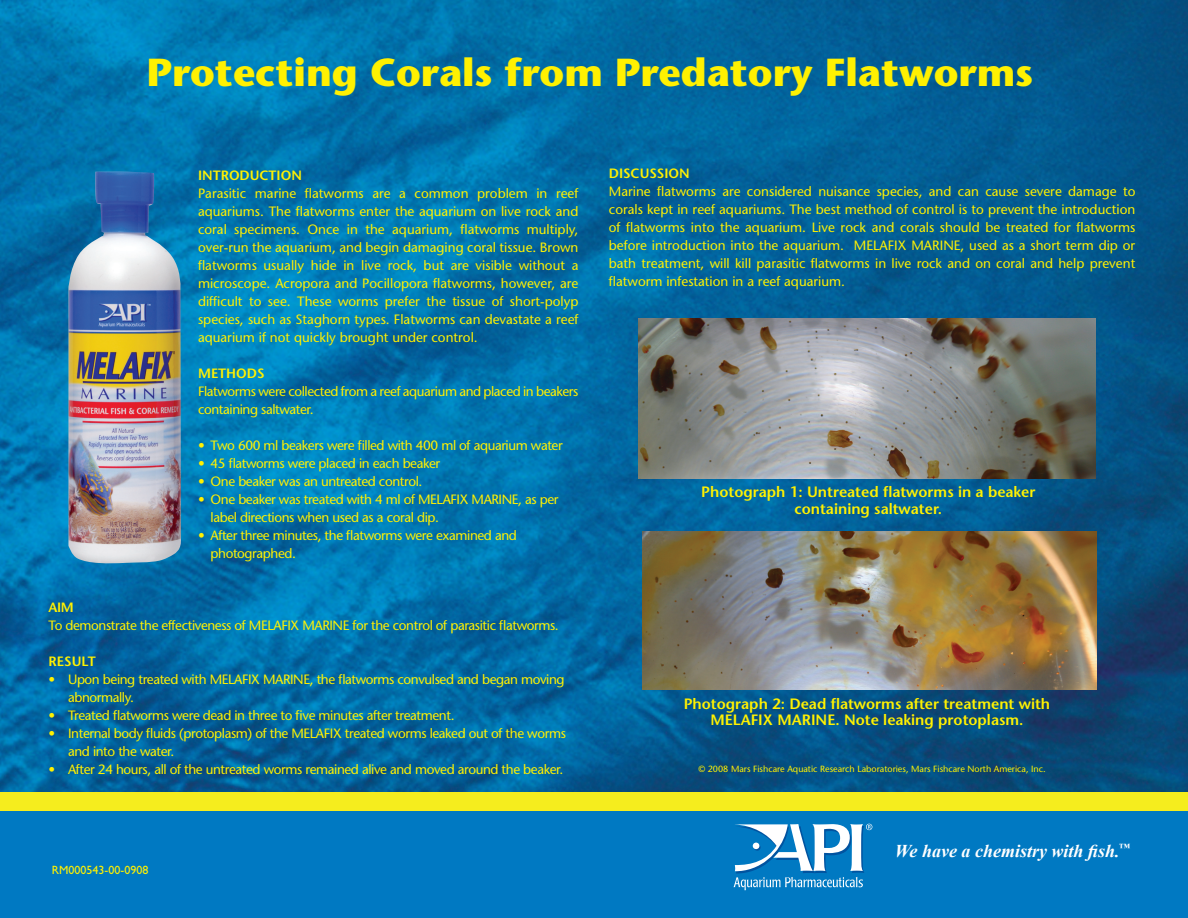
<style>
.page{position:relative;width:1188px;height:918px;background:#fff}
.page>*{position:absolute;margin:0;border:0;box-sizing:border-box;transform-origin:0 0}
.t1{font:700 39px "Stone Sans";color:#fff101}
.t2{font:italic 700 18px "Times New Roman";color:#fff}
.t3{font:600 15px "Stone Sans";color:#fff101}
.t4{font:13.5px/18px "Stone Sans";letter-spacing:-.03em;color:#fff101}
.t5{font:600 13.5px "Stone Sans";color:#fff101}
.t6{font:12px "Gill Sans";color:#fff101}
.t7{font:9px "Stone Sans";color:#fff101}
</style>
<div class="page">
<img style="left:0;top:0;width:1188px;height:793px">
<img style="left:68px;top:171px;width:113px;height:393px">
<div style="left:0;top:811px;width:1188px;height:107px;background:#0079c2"></div>
<div style="left:0;top:793px;width:1188px;height:18px;background:#f5ed1e"></div>
<svg style="left:733px;top:824px;width:139px;height:66px"></svg>
<img style="left:643px;top:531px;width:454px;height:158px">
<img style="left:639px;top:318px;width:457px;height:161px">
<p class="t1" style="left:147px;top:48px;width:888px">Protecting Corals from Predatory Flatworms</p>
<p class="t5" style="left:198px;top:167px;width:105px">Introduction</p>
<p class="t4" style="left:198px;top:184px;width:382px;text-align:justify">Parasitic marine flatworms are a common problem in reef aquariums. The flatworms enter the aquarium on live rock and coral specimens. Once in the aquarium, flatworms multiply, over-run the aquarium, and begin damaging coral tissue. Brown flatworms usually hide in live rock, but are visible without a microscope. Acropora and Pocillopora flatworms, however, are difficult to see. These worms prefer the tissue of short-polyp species, such as Staghorn types. Flatworms can devastate a reef aquarium if not quickly brought under control.</p>
<p class="t5" style="left:198px;top:365px;width:68px">METHODS</p>
<p class="t4" style="left:198px;top:382px;width:382px">Flatworms were collected from a reef aquarium and placed in beakers containing saltwater.</p>
<p class="t4" style="left:198px;top:436px;width:366px">• Two 600 ml beakers were filled with 400 ml of aquarium water</p>
<p class="t4" style="left:198px;top:454px;width:244px">• 45 flatworms were placed in each beaker</p>
<p class="t4" style="left:198px;top:472px;width:226px">• One beaker was an untreated control.</p>
<p class="t4" style="left:211px;top:490px;width:350px;text-indent:-13px">• One beaker was treated with 4 ml of MELAFIX MARINE, as per label directions when used as a coral dip.</p>
<p class="t4" style="left:211px;top:526px;width:308px;text-indent:-13px">• After three minutes, the flatworms were examined and photographed.</p>
<p class="t5" style="left:49px;top:599px;width:27px">AIM</p>
<p class="t4" style="left:49px;top:616px;width:512px">To demonstrate the effectiveness of MELAFIX MARINE for the control of parasitic flatworms.</p>
<p class="t5" style="left:49px;top:653px;width:49px">RESULT</p>
<p class="t4" style="left:68px;top:670px;width:498px;text-indent:-19px">• Upon being treated with MELAFIX MARINE, the flatworms convulsed and began moving abnormally.</p>
<p class="t4" style="left:49px;top:706px;width:407px">• Treated flatworms were dead in three to five minutes after treatment.</p>
<p class="t4" style="left:68px;top:724px;width:499px;text-indent:-19px">• Internal body fluids (protoplasm) of the MELAFIX treated worms leaked out of the worms and into the water.</p>
<p class="t4" style="left:49px;top:760px;width:516px">• After 24 hours, all of the untreated worms remained alive and moved around the beaker.</p>
<p class="t6" style="left:52px;top:863px;width:98px">RM000543-00-0908</p>
<p class="t5" style="left:609px;top:165px;width:82px">Discussion</p>
<p class="t4" style="left:609px;top:182px;width:528px;text-align:justify">Marine flatworms are considered nuisance species, and can cause severe damage to corals kept in reef aquariums. The best method of control is to prevent the introduction of flatworms into the aquarium. Live rock and corals should be treated for flatworms before introduction into the aquarium. MELAFIX MARINE, used as a short term dip or bath treatment, will kill parasitic flatworms in live rock and on coral and help prevent flatworm infestation in a reef aquarium.</p>
<p class="t3" style="left:701px;top:483px;width:336px">Photograph 1: Untreated flatworms in a beaker</p>
<p class="t3" style="left:795px;top:499px;width:149px">containing saltwater.</p>
<p class="t3" style="left:684px;top:694px;width:368px">Photograph 2: Dead flatworms after treatment with</p>
<p class="t3" style="left:710px;top:711px;width:315px">MELAFIX MARIN E. Note leaking protoplasm.</p>
<p class="t7" style="left:698px;top:763px;width:349px">© 2008 Mars Fishcare Aquatic Research Laboratories, Mars Fishcare North America, Inc.</p>
<p class="t2" style="left:895px;top:838px;width:237px">We have a chemistry with fish.<sup>™</sup></p>
</div>
